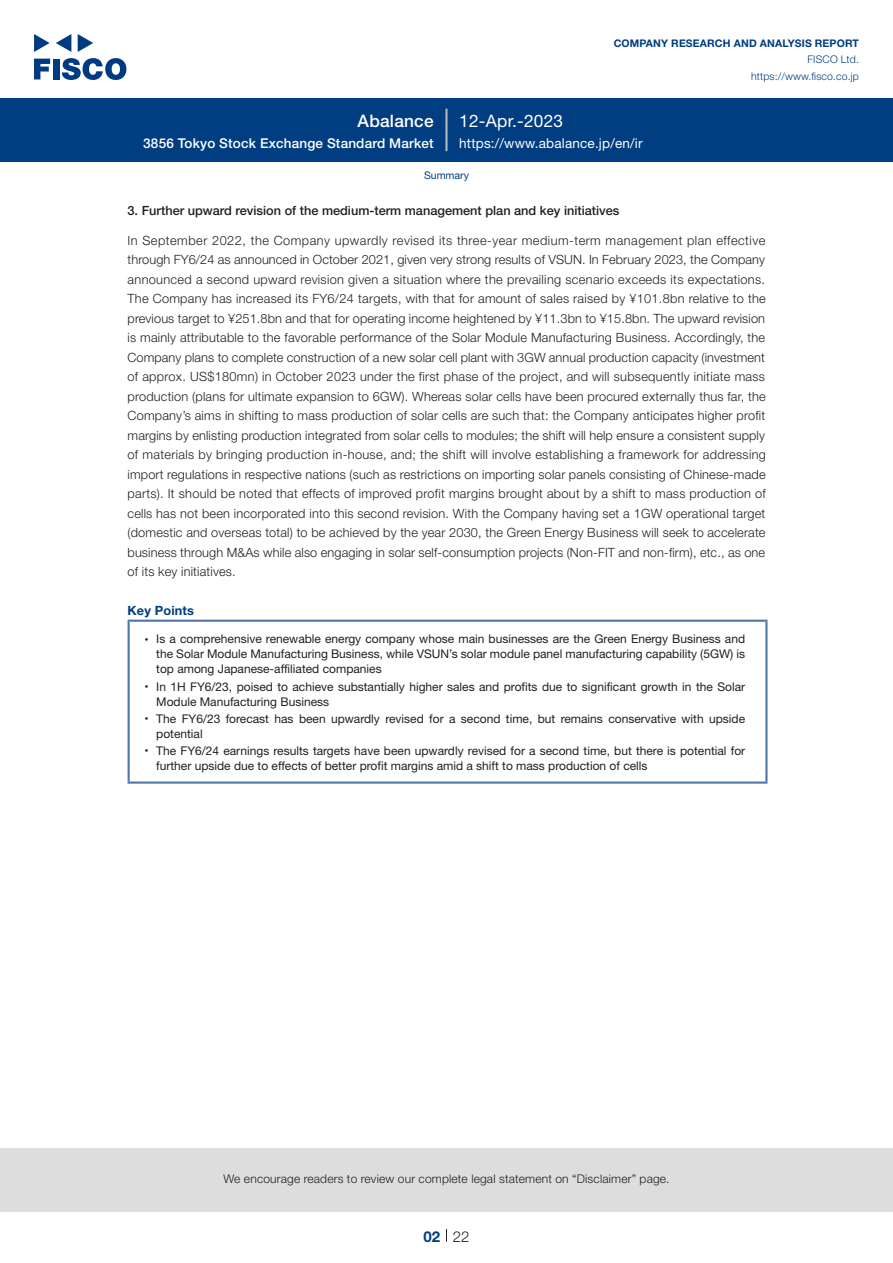
<style>
.page{position:relative;width:893px;height:1263px;background:#fff}
.page>*{position:absolute;margin:0;border:0;box-sizing:border-box;transform-origin:0 0}
.t1{font:17.25px "Helvetica Neue LT Std";letter-spacing:.015em;color:#fff}
.t2{font:500 17.25px "Helvetica Neue LT Std";letter-spacing:.015em;color:#fff}
.t3{font:300 15px "Helvetica Neue LT Std";color:#231f20}
.t4{font:700 15px "Helvetica Neue LT Std";color:#003d81}
.t5{font:500 13.5px "Helvetica Neue LT Std";letter-spacing:.015em;color:#fff}
.t6{font:13.5px "Helvetica Neue LT Std";letter-spacing:.015em;color:#fff}
.t7{font:300 12.75px/19.5px "Helvetica Neue LT Std";letter-spacing:.01em;color:#231f20;text-align:justify}
.t8{font:500 12.75px "Helvetica Neue LT Std";color:#231f20}
.t9{font:700 12.75px "Helvetica Neue LT Std";letter-spacing:.015em;color:#003d81}
.t10{font:12px/15px "Helvetica Neue LT Std";color:#231f20}
.t11{font:300 12px "Helvetica Neue LT Std";letter-spacing:.015em;color:#231f20}
.t12{font:700 10.5px "Helvetica Neue LT Std";letter-spacing:.015em;color:#003d81}
.t13{font:300 10.5px/16.5px "Helvetica Neue LT Std";letter-spacing:.015em;color:#003d81;text-align:right}
.t14{font:10.5px "Helvetica Neue LT Std";color:#003d81}
.t15{font:7.2px "Helvetica Neue LT Std";color:#231f20}
</style>
<div class="page">
<div style="left:0;top:1148px;width:893px;height:64px;background:#ddd"></div>
<svg style="left:34px;top:59px;width:16px;height:20px"></svg>
<div style="left:53px;top:59px;width:6px;height:20px;background:#003a83"></div>
<svg style="left:62px;top:58px;width:64px;height:22px"></svg>
<svg style="left:34px;top:34px;width:16px;height:18px"></svg>
<svg style="left:78px;top:34px;width:15px;height:18px"></svg>
<svg style="left:56px;top:34px;width:15px;height:18px"></svg>
<div style="left:0;top:98px;width:893px;height:64px;background:#003d81"></div>
<hr style="left:445px;top:109px;width:3px;height:42px;background:#b5b5b6">
<svg style="left:446px;top:1229px;width:1px;height:13px"></svg>
<hr style="left:128px;top:622px;width:2px;height:159px;background:#4d77a7">
<hr style="left:128px;top:620px;width:639px;height:2px;background:#4d77a7">
<hr style="left:765px;top:622px;width:2px;height:159px;background:#4d77a7">
<hr style="left:128px;top:781px;width:639px;height:3px;background:#4d77a7">
<h1 class="t2" style="left:358px;top:110px;width:78px">Abalance</h1>
<p class="t5" style="left:143px;top:135px;width:292px">3856 Tokyo Stock Exchange Standard Market</p>
<h1 class="t1" style="left:459px;top:110px;width:105px">12-Apr.-2023</h1>
<p class="t12" style="left:614px;top:37px;width:247px">COMPANY RESEARCH AND ANALYSIS REPORT</p>
<p class="t13" style="left:751px;top:51px;width:109px">FISCO Ltd. https://www.fisco.co j p.</p>
<p class="t6" style="left:459px;top:135px;width:185px">https://www.abalance j p. /en i r/</p>
<p class="t14" style="left:424px;top:169px;width:46px">Summary</p>
<p class="t8" style="left:128px;top:203px;width:493px">3. Further upward revision of the medium-term management plan and key initiatives</p>
<p class="t7" style="left:128px;top:230px;width:640px">In September 2022, the Company upwardly revised its three-year medium-term management plan effective through FY6/24 as announced in October 2021, given very strong results of VSUN In. February 2023, the Company announced a second upward revision given a situation where the prevailing scenario exceeds its expectations.<br>The Company has increased its FY6/24 targets, with that for amount of sales raised by ¥101.8bn relative to the previous target to ¥251.8bn and that for operating income heightened by ¥11.3bn to ¥15.8bn. The upward revision is mainly attributable to the favorable performance of the Solar Module Manufacturing Business. Accordingly, the Company plans to complete construction of a new solar cell plant with 3GW annual production capacity (investment of approx. US$180mn) in October 2023 under the first phase of the project, and will subsequently initiate mass production (plans for ultimate expansion to 6GW .) Whereas solar cells have been procured externally thus far, the Company s’ aims in shifting to mass production of solar cells are such that: the Company anticipates higher profit margins by enlisting production integrated from solar cells to modules; the shift will help ensure a consistent supply of materials by bringing production in-house, and; the shift will involve establishing a framework for addressing import regulations in respective nations (such as restrictions on importing solar panels consisting of Chinese-made parts I t.) should be noted that effects of improved profit margins brought about by a shift to mass production of cells has not been incorporated into this second revision. With the Company having set 1a GW operational target (domestic and overseas total) to be achieved by the year 2030, the Green Energy Business will seek to accelerate business through M&amp;As while also engaging in solar self-consumption projects (Non-FIT and non-firm ,) etc., as one of its key initiatives.</p>
<p class="t9" style="left:128px;top:603px;width:68px">Key Points</p>
<p class="t10" style="left:156px;top:631px;width:590px">Is a comprehensive renewable energy company whose main businesses are the Green Energy Business and</p>
<p class="t15" style="left:145px;top:635px;width:5px">•</p>
<p class="t15" style="left:145px;top:682px;width:5px">•</p>
<p class="t15" style="left:145px;top:714px;width:5px">•</p>
<p class="t15" style="left:145px;top:746px;width:5px">•</p>
<p class="t10" style="left:156px;top:646px;width:590px">the Solar Module Manufacturing Business, while VSUN s’ solar module panel manufacturing capability 5( GW) is top among Japanese-affiliated companies</p>
<p class="t10" style="left:156px;top:679px;width:590px">In H1 FY6/23, poised to achieve substantially higher sales and profits due to significant growth in the Solar</p>
<p class="t10" style="left:156px;top:694px;width:174px">Module Manufacturing Business</p>
<p class="t10" style="left:156px;top:711px;width:66px">The FY6/23</p>
<p class="t10" style="left:226px;top:711px;width:156px">forecast has been upwardly</p>
<p class="t10" style="left:385px;top:711px;width:60px">revised for</p>
<p class="t10" style="left:461px;top:711px;width:41px">second</p>
<p class="t10" style="left:506px;top:711px;width:28px">time,</p>
<p class="t10" style="left:538px;top:711px;width:19px">but</p>
<p class="t10" style="left:561px;top:711px;width:44px">remains</p>
<p class="t10" style="left:608px;top:711px;width:69px">conservative</p>
<p class="t10" style="left:681px;top:711px;width:24px">with</p>
<p class="t10" style="left:709px;top:711px;width:38px">upside</p>
<p class="t10" style="left:449px;top:711px;width:8px">a</p>
<p class="t10" style="left:156px;top:725px;width:590px;line-height:17.1px">potential<br>The FY6/24 earnings results targets have been upwardly revised for a second time, but there is potential for</p>
<p class="t10" style="left:156px;top:758px;width:493px">further upside due to effects of better profit margins amid a shift to mass production of cells</p>
<p class="t11" style="left:223px;top:1171px;width:448px">We encourage readers to review our complete legal statement on “Disclaimer” page.</p>
<p class="t4" style="left:423px;top:1227px;width:18px">02</p>
<p class="t3" style="left:453px;top:1227px;width:18px">22</p>
</div>
